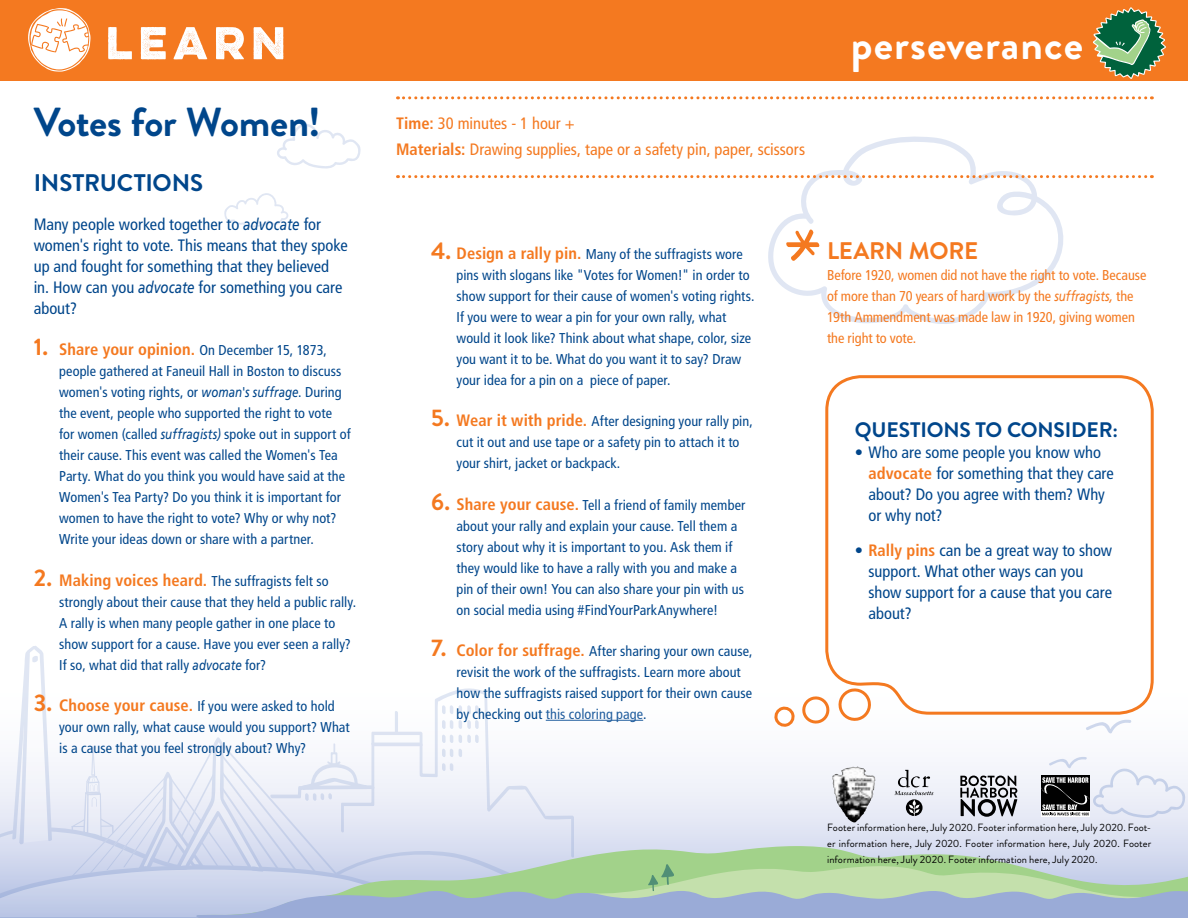
<style>
.page{position:relative;width:1188px;height:918px;background:#fff}
.page>*{position:absolute;margin:0;border:0;box-sizing:border-box;transform-origin:0 0}
.t1{font:700 43.5px "Brandon Grotesque";letter-spacing:.025em;color:#fff}
.t2{font:700 40.5px "Brandon Grotesque";letter-spacing:-.01em;color:#00468b}
.t3{font:700 24px "Brandon Grotesque";letter-spacing:-.005em;color:#00468b}
.t4{font:700 24px "Brandon Grotesque";letter-spacing:-.01em;color:#f47920}
.t5{font:700 21px "Brandon Grotesque";letter-spacing:-.005em;color:#00468b}
.t6{font:condensed 16.5px/21px "Frutiger LT Std";color:#00468b}
.t7{font:condensed 16.5px/25.5px "Frutiger LT Std";color:#f47920}
.t8{font:condensed 14.25px/21px "Frutiger LT Std";letter-spacing:.005em;color:#00468b}
.t9{font:condensed 14.25px/21px "Frutiger LT Std";letter-spacing:-.005em;color:#f47920}
.t10{font:10.5px/15.8px "Brandon Grotesque";letter-spacing:.005em;color:#000;text-align:justify}
.s1{font-style:italic;font-stretch:normal}
.s2{font-family:"Brandon Grotesque";font-weight:700;font-stretch:normal;font-size:24px;color:#f47920}
.s3{font-weight:700;font-size:16.5px;color:#f47920}
.s4{font-weight:700}
.s5{color:#215e9e}
.s6{font-weight:700;color:#f47920}
</style>
<div class="page">
<svg style="left:768px;top:137px;width:295px;height:187px"></svg>
<svg style="left:277px;top:124px;width:84px;height:45px"></svg>
<svg style="left:224px;top:193px;width:65px;height:35px"></svg>
<svg style="left:398px;top:96px;width:754px;height:3px"></svg>
<svg style="left:398px;top:175px;width:754px;height:3px"></svg>
<svg style="left:785px;top:228px;width:36px;height:34px"></svg>
<svg style="left:825px;top:375px;width:329px;height:271px"></svg>
<svg style="left:0;top:646px;width:1188px;height:272px"></svg>
<div style="left:0;top:0;width:1188px;height:81px;background:#f47920"></div>
<svg style="left:108px;top:27px;width:176px;height:32px"></svg>
<svg style="left:28px;top:8px;width:63px;height:64px"></svg>
<svg style="left:1093px;top:7px;width:73px;height:72px"></svg>
<h2 class="t2" style="left:34px;top:94px;width:289px">Votes for Women!</h2>
<h3 class="t3" style="left:34px;top:166px;width:171px">INSTRUCTIONS</h3>
<p class="t6" style="left:34px;top:214px;width:316px">Many people worked together to <span class="s1">advocate</span> for women's right to vote. This means that they spoke up and fought for something that they believed in. How can you <span class="s1">advocate</span> for something you care about?</p>
<p class="t8" style="left:59px;top:340px;width:293px;text-indent:-25px"><span class="s2">1.</span> <span class="s3">Share your opinion.</span> On December 15, 1873, people gathered at Faneuil Hall in Boston to discuss women's voting rights, or <span class="s1">woman's suffrage</span>. During the event, people who supported the right to vote for women (called <span class="s1">suffragists)</span> spoke out in support of their cause. This event was called the Women's Tea Party. What do you think you would have said at the Women's Tea Party? Do you think it is important for women to have the right to vote? Why or why not?<br>Write your ideas down or share with a partner.</p>
<p class="t8" style="left:59px;top:570px;width:299px;text-indent:-25px"><span class="s2">2.</span> <span class="s3">Making voices heard.</span> The suffragists felt so strongly about their cause that they held a public rally.<br>A rally is when many people gather in one place to show support for a cause. Have you ever seen a rally?<br>If so, what did that rally <span class="s1">advocate</span> for?</p>
<p class="t8" style="left:59px;top:696px;width:292px;text-indent:-26px"><span class="s2">3.</span> <span class="s3">Choose your cause.</span> If you were asked to hold your own rally, what cause would you support? What is a cause that you feel strongly about? Why?</p>
<p class="t7" style="left:396px;top:111px;width:411px"><span class="s4">Time:</span> 30 minutes - 1 hour +<br><span class="s4">Materials:</span> Drawing supplies, tape or a safety pin, paper, scissors</p>
<h1 class="t1" style="left:851px;top:14px;width:234px">perseverance</h1>
<p class="t8" style="left:457px;top:244px;width:300px;text-indent:-25px"><span class="s2">4.</span> <span class="s3">Design a rally pin.</span> Many of the suffragists wore pins with slogans like "Votes for Women!" in order to show support for their cause of women's voting rights.<br>If you were to wear a pin for your own rally, what would it look like? Think about what shape, color, size you want it to be. What do you want it to say? Draw your idea for a pin on a piece of paper.</p>
<p class="t8" style="left:457px;top:411px;width:298px;text-indent:-26px"><span class="s2">5.</span> <span class="s3">Wear it with pride.</span> After designing your rally pin, cut it out and use tape or a safety pin to attach it to your shirt, jacket or backpack.</p>
<p class="t8" style="left:457px;top:494px;width:290px;text-indent:-26px"><span class="s2">6.</span> <span class="s3">Share your cause.</span> Tell a friend of family member about your rally and explain your cause. Tell them a story about why it is important to you. Ask them if they would like to have a rally with you and make a pin of their own! You can also share your pin with us on social media using #FindYourParkAnywhere!</p>
<p class="t8" style="left:457px;top:641px;width:298px;text-indent:-26px"><span class="s2">7.</span> <span class="s3">Color for suffrage.</span> After sharing your own cause, revisit the work of the suffragists. Learn more about how the suffragists raised support for their own cause by checking out <span class="s5">this coloring page</span>.</p>
<h3 class="t4" style="left:827px;top:234px;width:153px">LEARN MORE</h3>
<p class="t9" style="left:827px;top:265px;width:321px">Before 1920, women did not have the right to vote. Because of more than 70 years of hard work by the <span class="s1">suffragists,</span> the 19th Ammendment was made law in 1920, giving women the right to vote.</p>
<h3 class="t5" style="left:855px;top:415px;width:265px">QUESTIONS TO CONSIDER:</h3>
<p class="t6" style="left:868px;top:442px;width:247px;text-indent:-13px">• Who are some people you know who <span class="s6">advocate</span> for something that they care about? Do you agree with them? Why or why not?</p>
<p class="t6" style="left:868px;top:540px;width:245px;text-indent:-13px">• <span class="s6">Rally pins</span> can be a great way to show support. What other ways can you show support for a cause that you care about?</p>
<p class="t10" style="left:827px;top:820px;width:326px">Footer information here, July 2020. Footer information here, July 2020. Foot&shy;er information here, July 2020. Footer information here, July 2020. Footer information here, July 2020. Footer information here, July 2020.</p>
</div>
